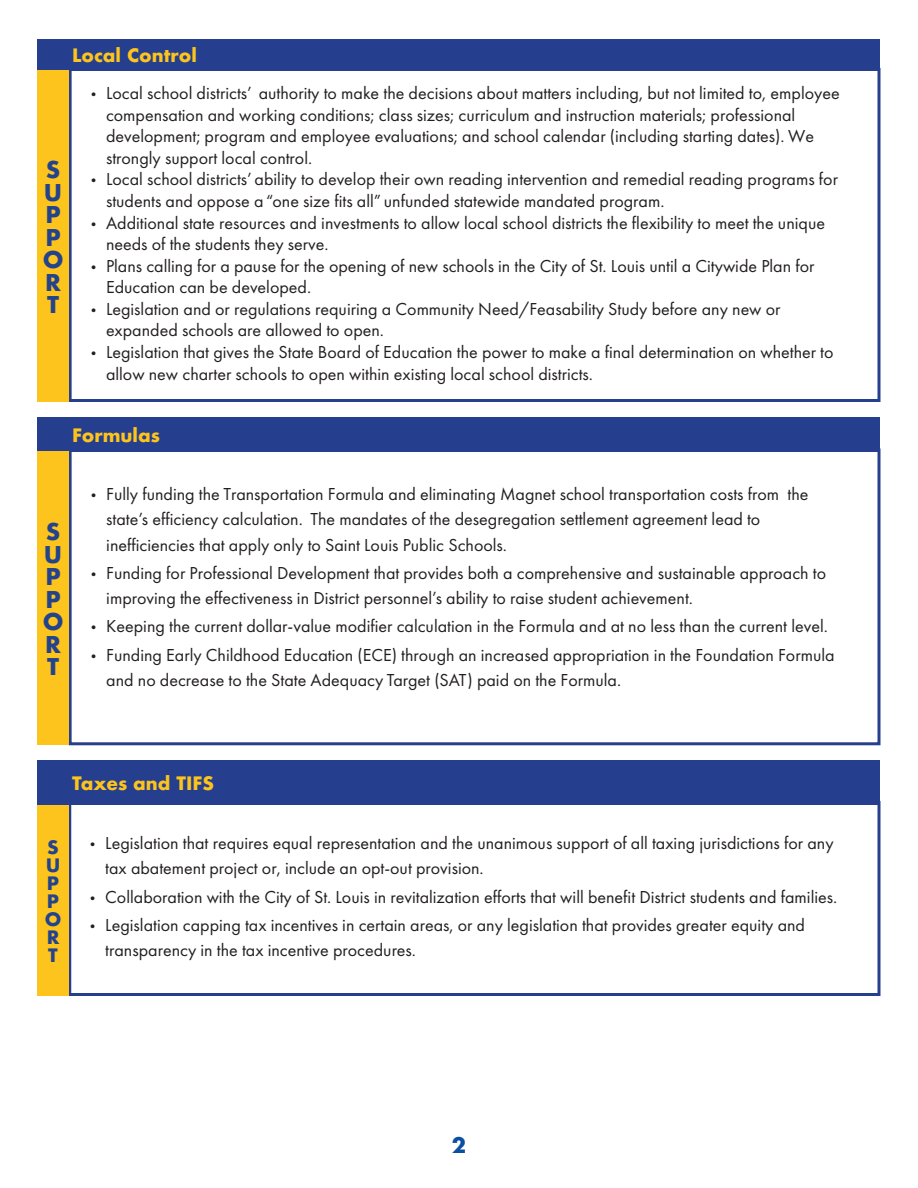
<style>
.page{position:relative;width:918px;height:1188px;background:#fff}
.page>*{position:absolute;margin:0;border:0;box-sizing:border-box;transform-origin:0 0}
.t1{font:700 22.5px "Futura";color:#23448c}
.t2{font:700 21px "Futura";color:#0b50a0}
.t3{font:18px/21.3px "Futura PT";color:#231f20}
.t4{font:700 18px "Futura";color:#fdc41d}
.t5{font:700 18px "Futura";color:#23448c}
.s1{font-family:"Myriad Pro"}
</style>
<div class="page">
<div style="left:68px;top:801px;width:812px;height:195px;border:3px solid #253f8e"></div>
<div style="left:38px;top:760px;width:842px;height:45px;background:#253f8e"></div>
<div style="left:38px;top:805px;width:31px;height:191px;background:#fdc41d"></div>
<div style="left:69px;top:68px;width:811px;height:334px;border:3px solid #253f8e"></div>
<div style="left:38px;top:39px;width:842px;height:32px;background:#253f8e"></div>
<div style="left:38px;top:71px;width:31px;height:331px;background:#fdc41d"></div>
<div style="left:69px;top:448px;width:811px;height:297px;border:3px solid #253f8e"></div>
<div style="left:38px;top:417px;width:842px;height:35px;background:#253f8e"></div>
<div style="left:38px;top:452px;width:31px;height:293px;background:#fdc41d"></div>
<p class="t1" style="left:46px;top:154px;width:16px">S</p>
<p class="t1" style="left:44px;top:176px;width:20px">U</p>
<p class="t1" style="left:45px;top:199px;width:17px">P</p>
<p class="t1" style="left:45px;top:221px;width:17px">P</p>
<p class="t1" style="left:43px;top:244px;width:22px">O</p>
<p class="t1" style="left:45px;top:266px;width:17px">R</p>
<p class="t1" style="left:47px;top:289px;width:14px">T</p>
<p class="t4" style="left:72px;top:43px;width:127px">Local Control</p>
<p class="t3" style="left:106px;top:82px;width:735px;text-indent:-15px"><span class="s1">•</span> Local school districts’ authority to make the decisions about matters including, but not limited to, employee compensation and working conditions; class sizes; curriculum and instruction materials; professional development; program and employee evaluations; and school calendar (including starting dates). We strongly support local control.</p>
<p class="t3" style="left:106px;top:168px;width:734px;text-indent:-15px"><span class="s1">•</span> Local school districts’ ability to develop their own reading intervention and remedial reading programs for students and oppose a “one size fits all” unfunded statewide mandated program.</p>
<p class="t3" style="left:106px;top:212px;width:721px;text-indent:-15px"><span class="s1">•</span> Additional state resources and investments to allow local school districts the flexibility to meet the unique needs of the students they serve.</p>
<p class="t3" style="left:106px;top:255px;width:710px;text-indent:-15px"><span class="s1">•</span> Plans calling for a pause for the opening of new schools in the City of St. Louis until a Citywide Plan for<br>Education can be developed.</p>
<p class="t3" style="left:106px;top:298px;width:676px;text-indent:-15px"><span class="s1">•</span> Legislation and or regulations requiring a Community Need/Feasability Study before any new or expanded schools are allowed to open.</p>
<p class="t3" style="left:106px;top:341px;width:729px;text-indent:-15px"><span class="s1">•</span> Legislation that gives the State Board of Education the power to make a final determination on whether to allow new charter schools to open within existing local school districts.</p>
<p class="t4" style="left:72px;top:422px;width:89px">Formulas</p>
<p class="t1" style="left:46px;top:516px;width:16px">S</p>
<p class="t1" style="left:44px;top:538px;width:20px">U</p>
<p class="t1" style="left:45px;top:561px;width:17px">P</p>
<p class="t1" style="left:45px;top:583px;width:17px">P</p>
<p class="t1" style="left:43px;top:606px;width:22px">O</p>
<p class="t1" style="left:45px;top:628px;width:17px">R</p>
<p class="t1" style="left:47px;top:651px;width:14px">T</p>
<p class="t3" style="left:106px;top:482px;width:704px;line-height:25px;text-indent:-15px"><span class="s1">•</span> Fully funding the Transportation Formula and eliminating Magnet school transportation costs from the state’s efficiency calculation. The mandates of the desegregation settlement agreement lead to inefficiencies that apply only to Saint Louis Public Schools.</p>
<p class="t3" style="left:106px;top:561px;width:721px;line-height:24.8px;text-indent:-15px"><span class="s1">•</span> Funding for Professional Development that provides both a comprehensive and sustainable approach to improving the effectiveness in District personnel’s ability to raise student achievement.</p>
<p class="t3" style="left:91px;top:616px;width:738px"><span class="s1">•</span> Keeping the current dollar-value modifier calculation in the Formula and at no less than the current level.</p>
<p class="t3" style="left:106px;top:642px;width:730px;line-height:25.5px;text-indent:-15px"><span class="s1">•</span> Funding Early Childhood Education (ECE) through an increased appropriation in the Foundation Formula and no decrease to the State Adequacy Target (SAT) paid on the Formula.</p>
<p class="t4" style="left:72px;top:770px;width:144px">Taxes and TIFS</p>
<p class="t5" style="left:47px;top:834px;width:13px">S</p>
<p class="t5" style="left:46px;top:852px;width:16px">U</p>
<p class="t5" style="left:47px;top:870px;width:14px">P</p>
<p class="t5" style="left:47px;top:888px;width:14px">P</p>
<p class="t5" style="left:45px;top:906px;width:18px">O</p>
<p class="t5" style="left:47px;top:924px;width:14px">R</p>
<p class="t5" style="left:48px;top:942px;width:11px">T</p>
<p class="t3" style="left:105px;top:831px;width:730px;line-height:24.8px;text-indent:-15px"><span class="s1">•</span> Legislation that requires equal representation and the unanimous support of all taxing jurisdictions for any tax abatement project or, include an opt-out provision.</p>
<p class="t3" style="left:90px;top:886px;width:748px"><span class="s1">•</span> Collaboration with the City of St. Louis in revitalization efforts that will benefit District students and families.</p>
<p class="t3" style="left:105px;top:913px;width:701px;line-height:24.8px;text-indent:-15px"><span class="s1">•</span> Legislation capping tax incentives in certain areas, or any legislation that provides greater equity and transparency in the tax incentive procedures.</p>
<p class="t2" style="left:452px;top:1130px;width:16px">2</p>
</div>
